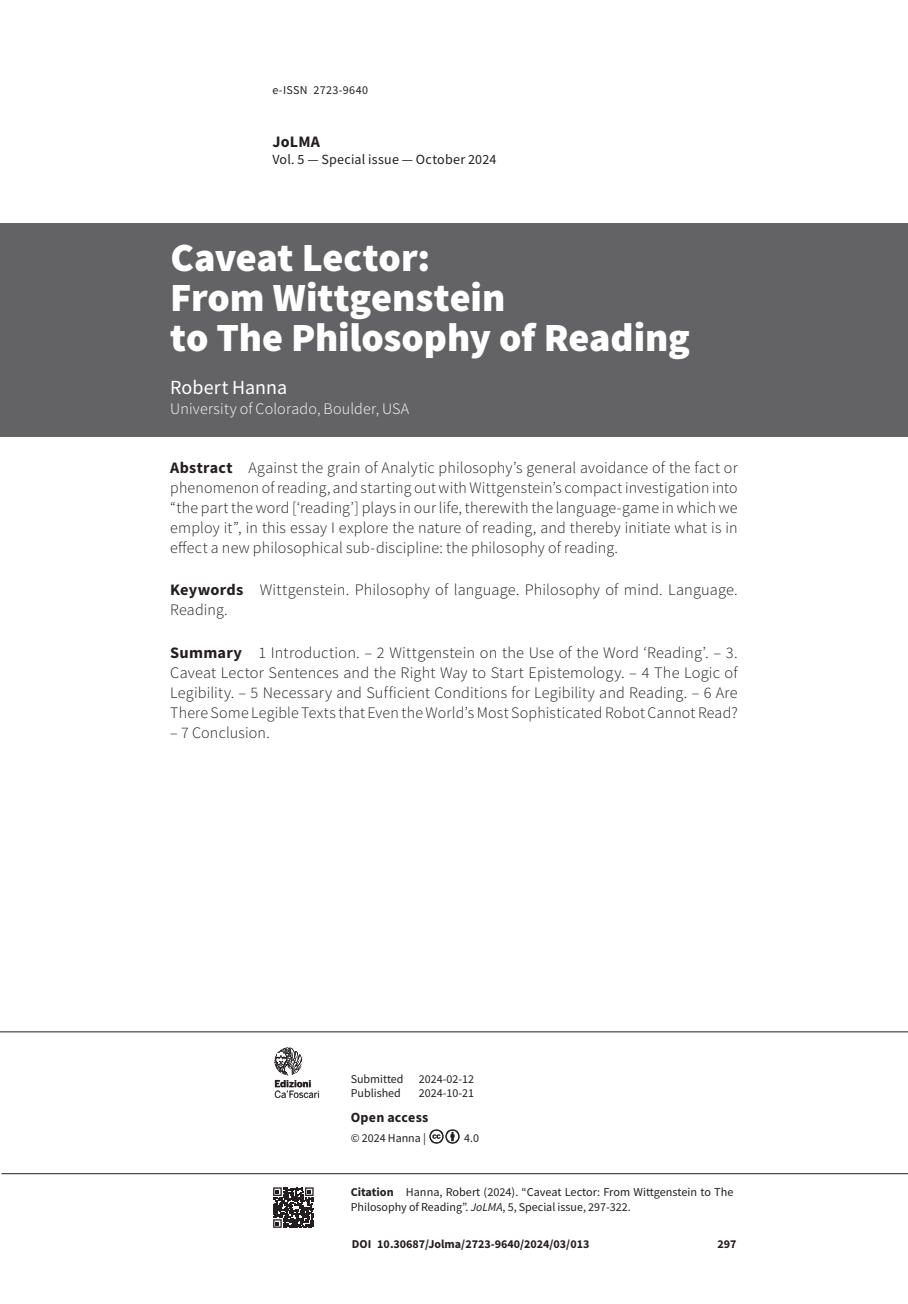
<style>
.page{position:relative;width:908px;height:1304px;background:#fff}
.page>*{position:absolute;margin:0;border:0;box-sizing:border-box;transform-origin:0 0}
.t1{font:900 40px/40px "Source Sans Pro";letter-spacing:-.005em;color:#fff}
.t2{font:20px "Source Sans Pro";color:#fff}
.t3{font:300 16px/20px "Source Sans Pro";letter-spacing:.01em;color:#231f20;text-align:justify}
.t4{font:300 16px "Source Sans Pro";letter-spacing:.01em;color:#fff}
.t5{font:700 16px "Source Sans Pro";letter-spacing:.015em;color:#231f20}
.t6{font:14px "Source Sans Pro";letter-spacing:.015em;color:#231f20}
.t7{font:700 14px "Source Sans Pro";letter-spacing:.02em;color:#231f20}
.t8{font:12px/15px "Source Sans Pro";color:#231f20}
.t9{font:700 12px "Source Sans Pro";color:#231f20}
.t10{font:12px "Source Sans Pro";letter-spacing:.03em;color:#231f20}
.t11{font:9.6px "Benton Sans";letter-spacing:-.01em;color:#231f20}
.t12{font:700 9.6px "Benton Sans";color:#231f20}
.s1{font-weight:700}
.s2{font-style:italic}
</style>
<div class="page">
<hr style="left:2px;top:1173px;width:905px;height:1px;background:#231f20">
<hr style="left:0;top:1031px;width:907px;height:1px;background:#231f20">
<img style="left:429px;top:1129px;width:31px;height:15px">
<svg style="left:313px;top:1187px;width:1px;height:40px"></svg>
<svg style="left:273px;top:1187px;width:40px;height:41px"></svg>
<svg style="left:274px;top:1047px;width:45px;height:51px"></svg>
<div style="left:0;top:223px;width:907px;height:214px;background:#636366"></div>
<p class="t10" style="left:272px;top:82px;width:97px">e-ISSN 2723-9640</p>
<p class="t5" style="left:272px;top:131px;width:49px">JoLMA</p>
<p class="t6" style="left:272px;top:150px;width:225px">Vol. 5 — Special issue — October 2024</p>
<h1 class="t1" style="left:170px;top:237px;width:521px">Caveat Lector:<br>From Wittgenstein<br>to The Philosophy of Reading</h1>
<p class="t2" style="left:170px;top:375px;width:118px">Robert Hanna</p>
<p class="t4" style="left:170px;top:399px;width:240px">University of Colorado, Boulder, USA</p>
<p class="t3" style="left:170px;top:457px;width:568px"><span class="s1">Abstract</span> Against the grain of Analytic philosophy’s general avoidance of the fact or phenomenon of reading, and starting out with Wittgenstein’s compact investigation into “the part the word [‘reading’] plays in our life, therewith the language-game in which we employ it”, in this essay I explore the nature of reading, and thereby initiate what is in effect a new philosophical sub-discipline: the philosophy of reading.</p>
<p class="t3" style="left:170px;top:580px;width:568px"><span class="s1">Keywords</span> Wittgenstein. Philosophy of language. Philosophy of mind. Language.<br>Reading.</p>
<p class="t3" style="left:170px;top:643px;width:568px"><span class="s1">Summary</span> 1 Introduction. – 2 Wittgenstein on the Use of the Word ‘Reading’. – 3.<br>Caveat Lector Sentences and the Right Way to Start Epistemology. – 4 The Logic of Legibility. – 5 Necessary and Sufficient Conditions for Legibility and Reading. – 6 Are There Some Legible Texts that Even the World’s Most Sophisticated Robot Cannot Read?</p>
<p class="t3" style="left:170px;top:723px;width:101px">– 7 Conclusion.</p>
<p class="t12" style="left:274px;top:1078px;width:38px">Edizioni</p>
<p class="t11" style="left:274px;top:1088px;width:47px">Ca’Foscari</p>
<p class="t8" style="left:350px;top:1071px;width:54px">Submitted</p>
<p class="t8" style="left:418px;top:1071px;width:57px">2024-02-12</p>
<p class="t8" style="left:350px;top:1085px;width:52px">Published</p>
<p class="t8" style="left:418px;top:1085px;width:57px">2024-10-21</p>
<p class="t7" style="left:350px;top:1108px;width:79px">Open access</p>
<p class="t8" style="left:350px;top:1130px;width:77px">© 2024 Hanna |</p>
<p class="t8" style="left:464px;top:1130px;width:16px">4.0</p>
<p class="t8" style="left:350px;top:1184px;width:384px"><span class="s1">Citation</span> Hanna, Robert (2024). “Caveat Lector: From Wittgenstein to The<br>Philosophy of Reading”. <span class="s2">JoLMA</span>, 5, Special issue, 297-322.</p>
<p class="t9" style="left:351px;top:1235px;width:239px">DOI 10.30687/Jolma/2723-9640/2024/03/013</p>
<p class="t9" style="left:717px;top:1236px;width:21px">297</p>
</div>
